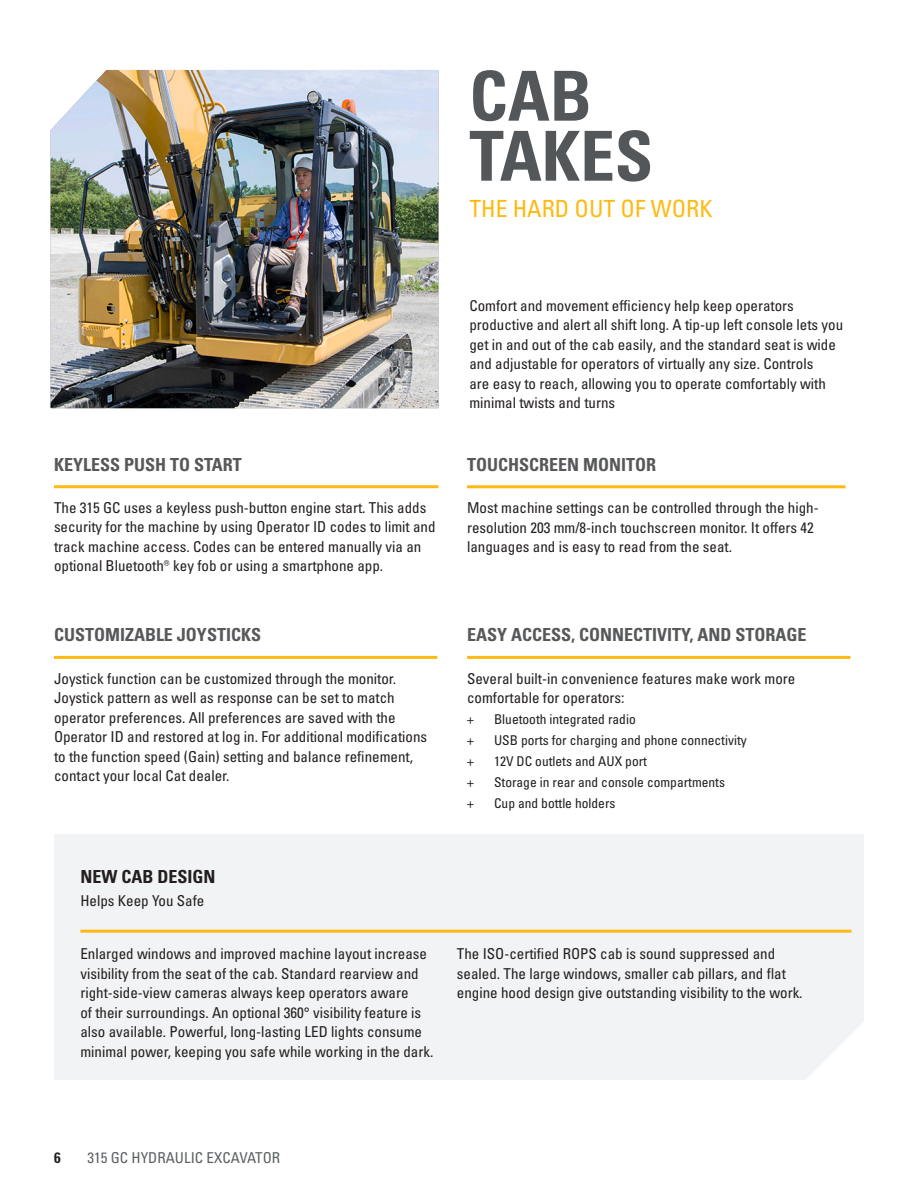
<style>
.page{position:relative;width:918px;height:1188px;background:#fff}
.page>*{position:absolute;margin:0;border:0;box-sizing:border-box;transform-origin:0 0}
.t1{font:69px/60px "Univers LTCYR 67 Bold Cond";color:#535759}
.t2{font:condensed 23.7px "Univers LTCYR 57";color:#fcba13}
.t3{font:18px "Univers LTCYR 67 Bold Cond";color:#57585a}
.t4{font:18px "Univers LTCYR 67 Bold Cond";color:#231f20}
.t5{font:condensed 15px/19.5px "Univers LTCYR 57";color:#231f20}
.t6{font:condensed 15px "Univers LTCYR 57";color:#5d6163}
.t7{font:15px "Univers LTCYR 67 Bold Cond";color:#231f20}
.t8{font:condensed 13.5px "Univers LTCYR 57";color:#231f20}
</style>
<div class="page">
<div style="left:54px;top:834px;width:810px;height:246px;background:#f2f3f4"></div>
<hr style="left:54px;top:485px;width:384px;height:3px;background:#fcba13">
<hr style="left:467px;top:485px;width:379px;height:3px;background:#fcba13">
<hr style="left:54px;top:656px;width:383px;height:3px;background:#fcba13">
<hr style="left:467px;top:656px;width:383px;height:3px;background:#fcba13">
<img style="left:51px;top:70px;width:387px;height:338px">
<hr style="left:80px;top:930px;width:772px;height:3px;background:#fcba13">
<h1 class="t1" style="left:469px;top:65px;width:185px">CAB<br>TAKES</h1>
<h2 class="t2" style="left:469px;top:193px;width:245px">THE HARD OUT OF WORK</h2>
<p class="t5" style="left:469px;top:295px;width:375px">Comfort and movement efficiency help keep operators productive and alert all shift long. A tip-up left console lets you get in and out of the cab easily, and the standard seat is wide and adjustable for operators of virtually any size. Controls<br>are easy to reach, allowing you to operate comfortably with minimal twists and turns</p>
<p class="t3" style="left:54px;top:453px;width:189px">KEYLESS PUSH TO START</p>
<p class="t3" style="left:467px;top:453px;width:191px">TOUCHSCREEN MONITOR</p>
<p class="t5" style="left:54px;top:497px;width:383px">The 315 GC uses a keyless push-button engine start. This adds security for the machine by using Operator ID codes to limit and track machine access. Codes can be entered manually via an optional Bluetooth® key fob or using a smartphone app.</p>
<p class="t5" style="left:467px;top:498px;width:353px">Most machine settings can be controlled through the high&shy;resolution 203 mm/8-inch touchscreen monitor. It offers 42 languages and is easy to read from the seat.</p>
<p class="t3" style="left:54px;top:624px;width:209px">CUSTOMIZABLE JOYSTICKS</p>
<p class="t3" style="left:467px;top:624px;width:341px">EASY ACCESS, CONNECTIVITY, AND STORAGE</p>
<p class="t5" style="left:54px;top:668px;width:375px">Joystick function can be customized through the monitor.<br>Joystick pattern as well as response can be set to match operator preferences. All preferences are saved with the Operator ID and restored at log in. For additional modifications to the function speed (Gain) setting and balance refinement, contact your local Cat dealer.</p>
<p class="t4" style="left:80px;top:865px;width:137px">NEW CAB DESIGN</p>
<p class="t5" style="left:80px;top:891px;width:125px">Helps Keep You Safe</p>
<p class="t5" style="left:467px;top:668px;width:330px">Several built-in convenience features make work more comfortable for operators:</p>
<p class="t8" style="left:467px;top:711px;width:8px">+</p>
<p class="t8" style="left:494px;top:711px;width:143px">Bluetooth integrated radio</p>
<p class="t8" style="left:467px;top:732px;width:8px">+</p>
<p class="t8" style="left:494px;top:732px;width:254px">USB ports for charging and phone connectivity</p>
<p class="t8" style="left:467px;top:753px;width:8px">+</p>
<p class="t8" style="left:494px;top:753px;width:154px">12V DC outlets and AUX port</p>
<p class="t8" style="left:467px;top:774px;width:8px">+</p>
<p class="t8" style="left:494px;top:774px;width:232px">Storage in rear and console compartments</p>
<p class="t8" style="left:467px;top:795px;width:8px">+</p>
<p class="t8" style="left:494px;top:795px;width:123px">Cup and bottle holders</p>
<p class="t5" style="left:80px;top:944px;width:354px">Enlarged windows and improved machine layout increase visibility from the seat of the cab. Standard rearview and right-side-view cameras always keep operators aware<br>of their surroundings. An optional 360° visibility feature is also available. Powerful, long-lasting LED lights consume minimal power, keeping you safe while working in the dark.</p>
<p class="t5" style="left:457px;top:944px;width:347px">The ISO-certified ROPS cab is sound suppressed and sealed. The large windows, smaller cab pillars, and flat engine hood design give outstanding visibility to the work.</p>
<p class="t7" style="left:54px;top:1148px;width:8px">6</p>
<p class="t6" style="left:87px;top:1148px;width:194px">315 GC HYDRAULIC EXCAVATOR</p>
</div>
